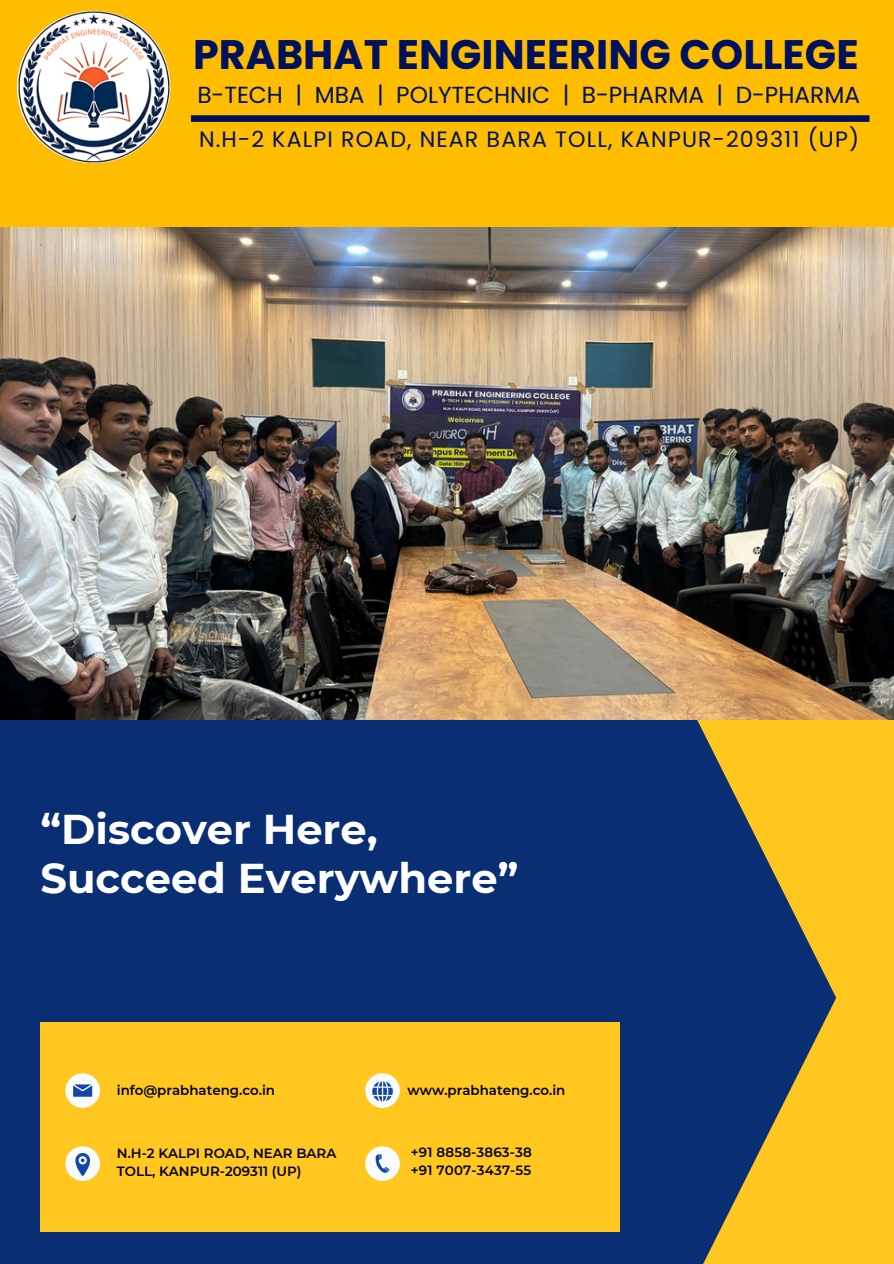
<style>
.page{position:relative;width:894px;height:1264px;background:#fff}
.page>*{position:absolute;margin:0;border:0;box-sizing:border-box;transform-origin:0 0}
.t1{font:700 41.55px/49.1px "Montserrat";color:#fff}
.t2{font:700 41.25px "Poppins";color:#00115e}
.t3{font:23.25px "Poppins";color:#00115e}
.t4{font:22.2px "Poppins";letter-spacing:.05em;color:#00115e}
.t5{font:600 13.35px/17.9px "Montserrat";color:#000}
</style>
<div class="page">
<div style="left:0;top:698px;width:768px;height:565px;background:#0a2e74"></div>
<svg style="left:697px;top:720px;width:196px;height:543px;fill:#ffc71f"></svg>
<div style="left:41px;top:1022px;width:578px;height:210px;background:#ffc71f"></div>
<div style="left:65px;top:1073px;width:35px;height:34px;background:#f9fcff;border-radius:50%"></div>
<div style="left:365px;top:1146px;width:35px;height:34px;background:#f9fcff;border-radius:50%"></div>
<div style="left:65px;top:1146px;width:35px;height:34px;background:#f9fcff;border-radius:50%"></div>
<div style="left:365px;top:1073px;width:35px;height:34px;background:#f9fcff;border-radius:50%"></div>
<svg style="left:73px;top:1084px;width:19px;height:12px"></svg>
<svg style="left:375px;top:1154px;width:14px;height:19px"></svg>
<svg style="left:372px;top:1081px;width:20px;height:20px"></svg>
<svg style="left:75px;top:1153px;width:15px;height:22px"></svg>
<div style="left:0;top:0;width:893px;height:228px;background:#febd01"></div>
<div style="left:191px;top:115px;width:678px;height:7px;background:#00115e"></div>
<img style="left:17px;top:11px;width:153px;height:152px;border-radius:50%">
<img style="left:0;top:228px;width:893px;height:492px">
<h3 class="t2" style="left:193px;top:26px;width:667px">PRABHAT ENGINEERING COLLEGE</h3>
<h1 class="t3" style="left:197px;top:78px;width:664px">B-TECH | MBA | POLYTECHNIC | B-PHARMA | D-PHARMA</h1>
<p class="t4" style="left:199px;top:123px;width:661px">N.H-2 KALPI ROAD, NEAR BARA TOLL, KANPUR-209311 (UP)</p>
<h2 class="t1" style="left:41px;top:804px;width:479px">“Discover Here,<br>Succeed Everywhere”</h2>
<p class="t5" style="left:117px;top:1080px;width:160px">info@prabhateng.co.in</p>
<p class="t5" style="left:407px;top:1080px;width:159px">www.prabhateng.co.in</p>
<p class="t5" style="left:117px;top:1144px;width:221px">N.H-2 KALPI ROAD, NEAR BARA<br>TOLL, KANPUR-209311 (UP)</p>
<p class="t5" style="left:411px;top:1143px;width:122px">+91 8858-3863-38</p>
<p class="t5" style="left:411px;top:1161px;width:122px">+91 7007-3437-55</p>
</div>
